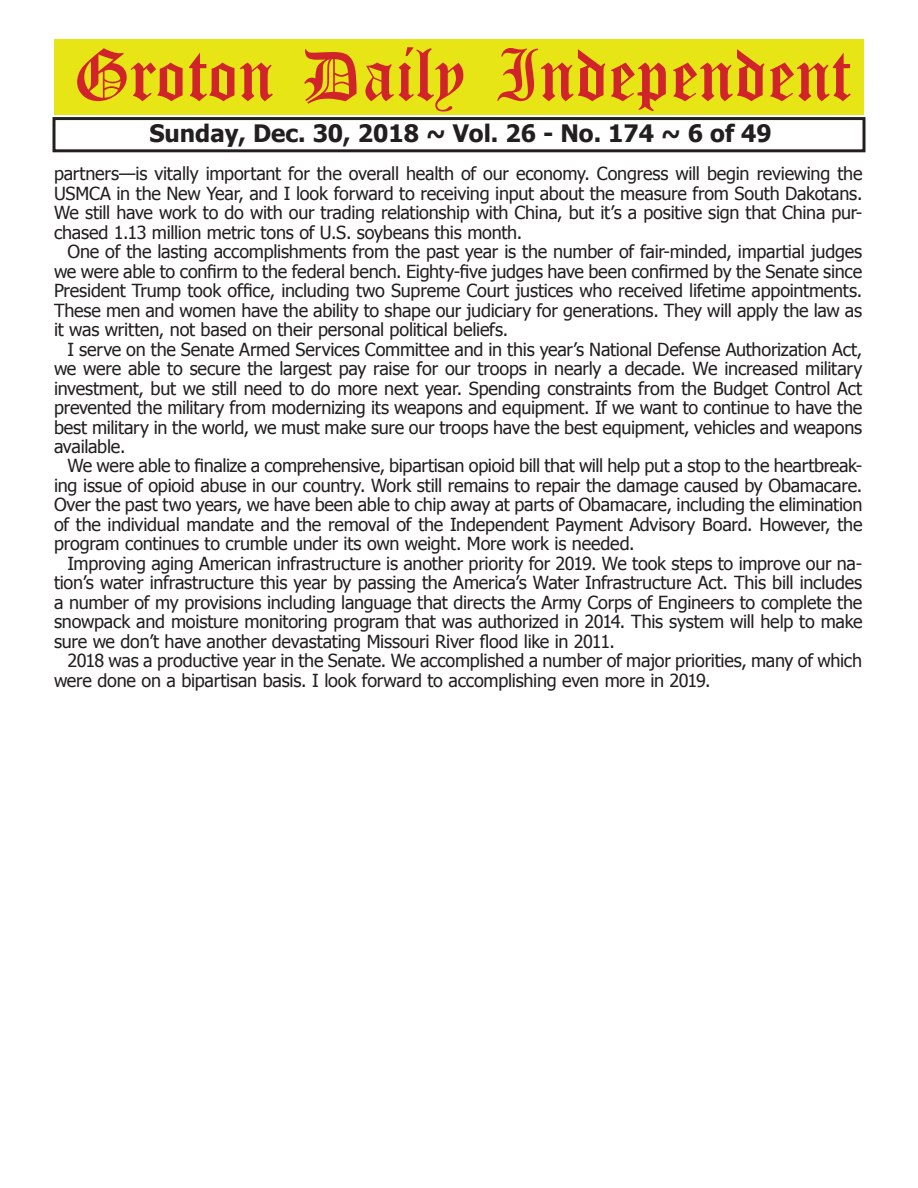
<style>
.page{position:relative;width:918px;height:1188px;background:#fff}
.page>*{position:absolute;margin:0;border:0;box-sizing:border-box;transform-origin:0 0}
.t1{font:54px "Old English Five";color:#d1232a}
.t2{font:700 24px "Tahoma";color:#231f20}
.t3{font:18px/19.5px "Tahoma";letter-spacing:-.01em;color:#231f20;text-align:justify}
</style>
<div class="page">
<div style="left:52px;top:117px;width:814px;height:35px;border:3px solid #231f20"></div>
<div style="left:54px;top:40px;width:810px;height:75px;background:#e7e515"></div>
<h1 class="t1" style="left:73px;top:50px;width:779px">Groton Daily Independent</h1>
<h2 class="t2" style="left:149px;top:116px;width:624px">Sunday, Dec. 30, 2018 ~ Vol. 26 - No. 174 ~ 6 of 49</h2>
<p class="t3" style="left:54px;top:163px;width:810px">partners—is vitally important for the overall health of our economy. Congress will begin reviewing the USMCA in the New Year, and I look forward to receiving input about the measure from South Dakotans.<br>We still have work to do with our trading relationship with China, but it’s a positive sign that China pur&shy;chased 1.13 million metric tons of U.S. soybeans this month.</p>
<p class="t3" style="left:54px;top:241px;width:810px;text-indent:14px">One of the lasting accomplishments from the past year is the number of fair-minded, impartial judges we were able to confirm to the federal bench. Eighty-five judges have been confirmed by the Senate since President Trump took office, including two Supreme Court justices who received lifetime appointments.<br>These men and women have the ability to shape our judiciary for generations. They will apply the law as it was written, not based on their personal political beliefs.</p>
<p class="t3" style="left:54px;top:338px;width:810px;text-indent:14px">I serve on the Senate Armed Services Committee and in this year’s National Defense Authorization Act, we were able to secure the largest pay raise for our troops in nearly a decade. We increased military investment, but we still need to do more next year. Spending constraints from the Budget Control Act prevented the military from modernizing its weapons and equipment. If we want to continue to have the best military in the world, we must make sure our troops have the best equipment, vehicles and weapons available.</p>
<p class="t3" style="left:54px;top:455px;width:810px;text-indent:14px">We were able to finalize a comprehensive, bipartisan opioid bill that will help put a stop to the heartbreak&shy;ing issue of opioid abuse in our country. Work still remains to repair the damage caused by Obamacare.<br>Over the past two years, we have been able to chip away at parts of Obamacare, including the elimination of the individual mandate and the removal of the Independent Payment Advisory Board. However, the program continues to crumble under its own weight. More work is needed.</p>
<p class="t3" style="left:54px;top:553px;width:810px;text-indent:14px">Improving aging American infrastructure is another priority for 2019. We took steps to improve our na&shy;tion’s water infrastructure this year by passing the America’s Water Infrastructure Act. This bill includes a number of my provisions including language that directs the Army Corps of Engineers to complete the snowpack and moisture monitoring program that was authorized in 2014. This system will help to make sure we don’t have another devastating Missouri River flood like in 2011.</p>
<p class="t3" style="left:54px;top:650px;width:810px;text-indent:14px">2018 was a productive year in the Senate. We accomplished a number of major priorities, many of which were done on a bipartisan basis. I look forward to accomplishing even more in 2019.</p>
</div>
